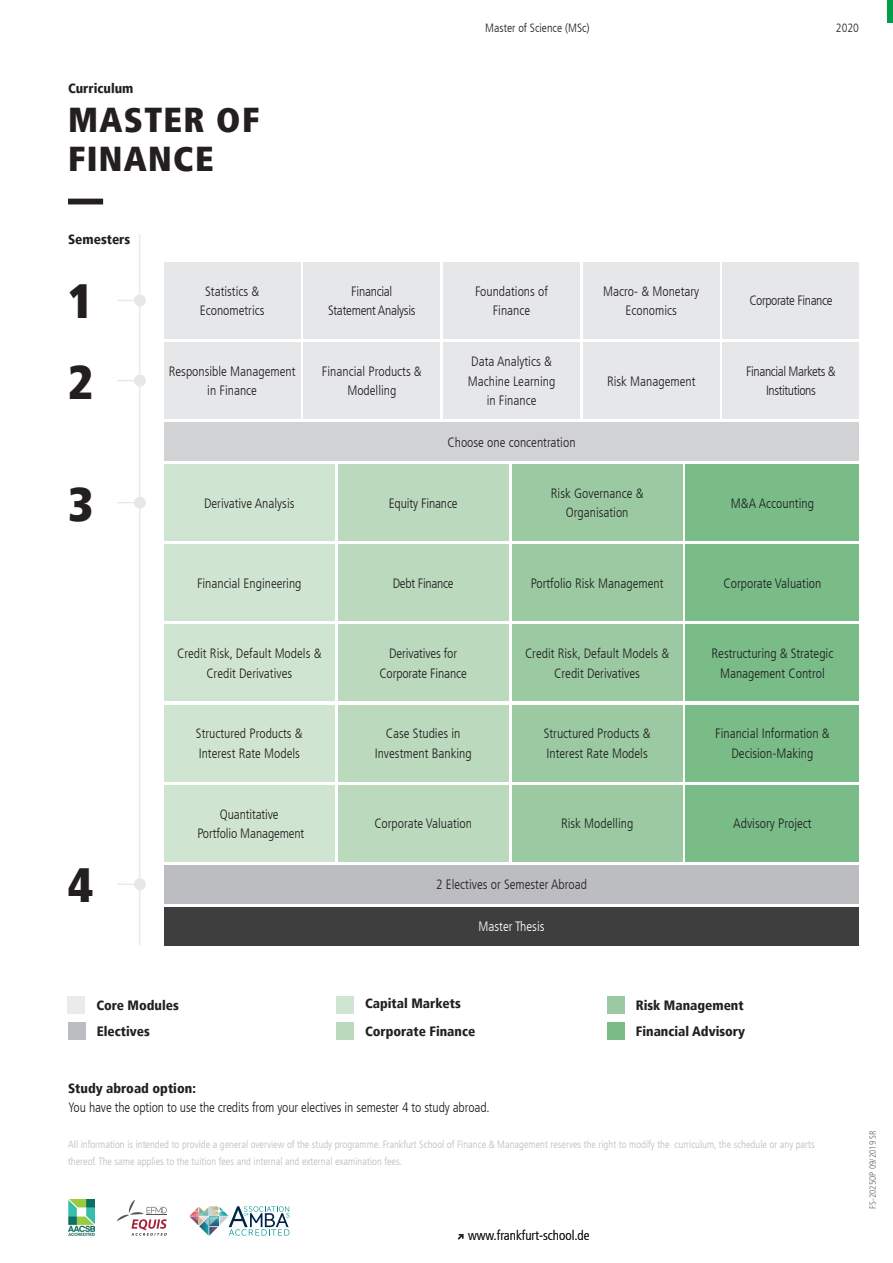
<style>
.page{position:relative;width:893px;height:1263px;background:#fff}
.page>*{position:absolute;margin:0;border:0;box-sizing:border-box;transform-origin:0 0}
.Einleitung_2019_-_gr{font:900 condensed 48px "Frutiger LT";color:#231f20}
.Einleitung_2019_-_gr-2{font:900 condensed 34.5px "Frutiger LT";letter-spacing:.04em;color:#231f20}
.t1{font:300 condensed 13.5px/19.5px "Frutiger LT";color:#231f20;text-align:center}
.Einleitung_2019_-_gr-3{font:900 condensed 13.5px "Frutiger LT";color:#231f20}
.t2{font:300 condensed 13.5px "Frutiger LT";letter-spacing:-.03em;color:#231f20}
.t3{font:300 condensed 13.5px "Frutiger LT";letter-spacing:-.02em;color:#231f20}
.t4{font:300 condensed 13.5px "Frutiger LT";color:#fff}
.t5{font:300 condensed 12px "Frutiger LT";color:#231f20}
.t6{font:300 condensed 10.5px/16.5px "Frutiger LT";color:#bcbdc0}
.t7{font:300 condensed 9px "Frutiger LT";color:#6b6768}
</style>
<div class="page">
<svg style="left:189px;top:1206px;width:100px;height:30px"></svg>
<img style="left:68px;top:1199px;width:26px;height:37px">
<svg style="left:117px;top:1200px;width:50px;height:36px"></svg>
<div style="left:887px;top:0;width:6px;height:23px;background:#009e4b"></div>
<svg style="left:458px;top:1234px;width:5px;height:5px"></svg>
<div style="left:68px;top:199px;width:35px;height:5px;background:#231f20"></div>
<svg style="left:117px;top:300px;width:17px;height:1px"></svg>
<div style="left:134px;top:294px;width:12px;height:12px;background:#e6e7e9;border-radius:50%"></div>
<svg style="left:117px;top:380px;width:17px;height:1px"></svg>
<div style="left:134px;top:375px;width:12px;height:11px;background:#e6e7e9;border-radius:50%"></div>
<svg style="left:117px;top:502px;width:17px;height:1px"></svg>
<div style="left:134px;top:497px;width:12px;height:12px;background:#e6e7e9;border-radius:50%"></div>
<svg style="left:117px;top:884px;width:17px;height:1px"></svg>
<div style="left:134px;top:878px;width:12px;height:12px;background:#e6e7e9;border-radius:50%"></div>
<hr style="left:139px;top:234px;width:1px;height:711px;background:#e6e7e9">
<div style="left:164px;top:342px;width:136px;height:77px;background:#e6e7e9"></div>
<div style="left:304px;top:342px;width:136px;height:77px;background:#e6e7e9"></div>
<div style="left:443px;top:342px;width:137px;height:77px;background:#e6e7e9"></div>
<div style="left:164px;top:262px;width:136px;height:77px;background:#e6e7e9"></div>
<div style="left:304px;top:262px;width:136px;height:77px;background:#e6e7e9"></div>
<div style="left:443px;top:262px;width:137px;height:77px;background:#e6e7e9"></div>
<div style="left:583px;top:262px;width:136px;height:77px;background:#e6e7e9"></div>
<div style="left:583px;top:342px;width:136px;height:77px;background:#e6e7e9"></div>
<div style="left:723px;top:262px;width:136px;height:77px;background:#e6e7e9"></div>
<div style="left:723px;top:342px;width:136px;height:77px;background:#e6e7e9"></div>
<div style="left:164px;top:422px;width:695px;height:39px;background:#d1d2d4"></div>
<div style="left:164px;top:907px;width:695px;height:38px;background:#3e3e3f"></div>
<div style="left:164px;top:865px;width:695px;height:38px;background:#bcbdc0"></div>
<div style="left:164px;top:464px;width:170px;height:77px;background:#d0e5d1"></div>
<div style="left:164px;top:544px;width:170px;height:77px;background:#d0e5d1"></div>
<div style="left:164px;top:625px;width:170px;height:76px;background:#d0e5d1"></div>
<div style="left:164px;top:705px;width:170px;height:76px;background:#d0e5d1"></div>
<div style="left:338px;top:464px;width:170px;height:77px;background:#bbd9bd"></div>
<div style="left:338px;top:544px;width:170px;height:77px;background:#bbd9bd"></div>
<div style="left:338px;top:625px;width:170px;height:76px;background:#bbd9bd"></div>
<div style="left:338px;top:705px;width:170px;height:76px;background:#bbd9bd"></div>
<div style="left:512px;top:464px;width:170px;height:77px;background:#9bcaa2"></div>
<div style="left:512px;top:544px;width:170px;height:77px;background:#9bcaa2"></div>
<div style="left:512px;top:625px;width:170px;height:76px;background:#9bcaa2"></div>
<div style="left:512px;top:705px;width:170px;height:76px;background:#9bcaa2"></div>
<div style="left:686px;top:464px;width:173px;height:77px;background:#79bc88"></div>
<div style="left:686px;top:544px;width:173px;height:77px;background:#79bc88"></div>
<div style="left:686px;top:625px;width:173px;height:76px;background:#79bc88"></div>
<div style="left:686px;top:705px;width:173px;height:76px;background:#79bc88"></div>
<div style="left:68px;top:997px;width:17px;height:17px;background:#ecebeb"></div>
<div style="left:68px;top:1023px;width:17px;height:17px;background:#bcbdc0"></div>
<div style="left:337px;top:997px;width:17px;height:17px;background:#d0e5d1"></div>
<div style="left:607px;top:997px;width:17px;height:17px;background:#9bcaa2"></div>
<div style="left:607px;top:1023px;width:17px;height:17px;background:#79bc88"></div>
<div style="left:336px;top:1023px;width:18px;height:17px;background:#bbd9bd"></div>
<div style="left:164px;top:785px;width:170px;height:76px;background:#d0e5d1"></div>
<div style="left:338px;top:785px;width:170px;height:76px;background:#bbd9bd"></div>
<div style="left:512px;top:785px;width:170px;height:76px;background:#9bcaa2"></div>
<div style="left:686px;top:785px;width:173px;height:76px;background:#79bc88"></div>
<p class="Einleitung_2019_-_gr-3" style="left:68px;top:80px;width:67px">Curriculum</p>
<p class="Einleitung_2019_-_gr-2" style="left:68px;top:98px;width:193px">MASTER OF</p>
<p class="Einleitung_2019_-_gr-2" style="left:68px;top:137px;width:147px">FINANCE</p>
<p class="t5" style="left:485px;top:21px;width:106px">Master of Science (MSc)</p>
<p class="t5" style="left:836px;top:21px;width:25px">2020</p>
<p class="Einleitung_2019_-_gr-3" style="left:68px;top:231px;width:64px">Semesters</p>
<p class="Einleitung_2019_-_gr" style="left:68px;top:272px;width:26px">1</p>
<p class="t1" style="left:205px;top:281px;width:55px">Statistics &amp;</p>
<p class="t1" style="left:200px;top:301px;width:66px">Econometrics</p>
<p class="t3" style="left:351px;top:283px;width:43px">Financial</p>
<p class="t3" style="left:328px;top:303px;width:89px">Statement Analysis</p>
<p class="t1" style="left:475px;top:281px;width:74px">Foundations of</p>
<p class="t1" style="left:493px;top:301px;width:39px">Finance</p>
<p class="t1" style="left:603px;top:281px;width:97px">Macro- &amp; Monetary</p>
<p class="t1" style="left:625px;top:301px;width:53px">Economics</p>
<p class="t2" style="left:749px;top:293px;width:85px">Corporate Finance</p>
<p class="Einleitung_2019_-_gr" style="left:68px;top:353px;width:26px">2</p>
<p class="t1" style="left:169px;top:362px;width:128px">Responsible Management in Finance</p>
<p class="t1" style="left:322px;top:362px;width:101px">Financial Products &amp;</p>
<p class="t1" style="left:347px;top:381px;width:51px">Modelling</p>
<p class="t1" style="left:471px;top:352px;width:82px">Data Analytics &amp;</p>
<p class="t1" style="left:468px;top:371px;width:89px">Machine Learning</p>
<p class="t1" style="left:487px;top:391px;width:51px">in Finance</p>
<p class="t1" style="left:607px;top:371px;width:90px">Risk Management</p>
<p class="t2" style="left:746px;top:364px;width:91px">Financial Markets &amp;</p>
<p class="t2" style="left:766px;top:383px;width:51px">Institutions</p>
<p class="t1" style="left:447px;top:432px;width:130px">Choose one concentration</p>
<p class="Einleitung_2019_-_gr" style="left:68px;top:475px;width:26px">3</p>
<p class="t1" style="left:204px;top:493px;width:92px">Derivative Analysis</p>
<p class="t1" style="left:389px;top:493px;width:70px">Equity Finance</p>
<p class="t1" style="left:551px;top:484px;width:94px">Risk Governance &amp;</p>
<p class="t1" style="left:566px;top:503px;width:64px">Organisation</p>
<p class="t1" style="left:731px;top:493px;width:85px">M&amp;A Accounting</p>
<p class="t1" style="left:197px;top:574px;width:106px">Financial Engineering</p>
<p class="t3" style="left:393px;top:575px;width:63px">Debt Finance</p>
<p class="t1" style="left:531px;top:574px;width:134px">Portfolio Risk Management</p>
<p class="t1" style="left:724px;top:574px;width:99px">Corporate Valuation</p>
<p class="t1" style="left:177px;top:644px;width:146px">Credit Risk, Default Models &amp;</p>
<p class="t1" style="left:206px;top:663px;width:87px">Credit Derivatives</p>
<p class="t1" style="left:389px;top:644px;width:69px">Derivatives for</p>
<p class="t1" style="left:380px;top:663px;width:89px">Corporate Finance</p>
<p class="t1" style="left:525px;top:644px;width:146px">Credit Risk, Default Models &amp;</p>
<p class="t1" style="left:554px;top:663px;width:87px">Credit Derivatives</p>
<p class="t1" style="left:712px;top:644px;width:123px">Restructuring &amp; Strategic</p>
<p class="t1" style="left:720px;top:663px;width:106px">Management Control</p>
<p class="t1" style="left:196px;top:724px;width:108px">Structured Products &amp;</p>
<p class="t1" style="left:199px;top:744px;width:103px">Interest Rate Models</p>
<p class="t1" style="left:386px;top:724px;width:76px">Case Studies in</p>
<p class="t1" style="left:375px;top:744px;width:99px">Investment Banking</p>
<p class="t1" style="left:544px;top:724px;width:108px">Structured Products &amp;</p>
<p class="t1" style="left:546px;top:744px;width:103px">Interest Rate Models</p>
<p class="t1" style="left:715px;top:724px;width:116px">Financial Information &amp;</p>
<p class="t1" style="left:731px;top:744px;width:84px">Decision-Making</p>
<p class="Einleitung_2019_-_gr" style="left:68px;top:856px;width:26px">4</p>
<p class="t1" style="left:220px;top:804px;width:60px">Quantitative</p>
<p class="t1" style="left:197px;top:824px;width:108px">Portfolio Management</p>
<p class="Einleitung_2019_-_gr-3" style="left:96px;top:997px;width:84px">Core Modules</p>
<p class="Einleitung_2019_-_gr-3" style="left:97px;top:1023px;width:55px">Electives</p>
<p class="t1" style="left:374px;top:814px;width:99px">Corporate Valuation</p>
<p class="t1" style="left:561px;top:814px;width:74px">Risk Modelling</p>
<p class="t1" style="left:733px;top:814px;width:80px">Advisory Project</p>
<p class="t1" style="left:436px;top:875px;width:153px">2 Electives or Semester Abroad</p>
<p class="t4" style="left:479px;top:919px;width:68px">Master Thesis</p>
<p class="Einleitung_2019_-_gr-3" style="left:365px;top:995px;width:97px">Capital Markets</p>
<p class="Einleitung_2019_-_gr-3" style="left:636px;top:997px;width:110px">Risk Management</p>
<p class="Einleitung_2019_-_gr-3" style="left:365px;top:1023px;width:112px">Corporate Finance</p>
<p class="Einleitung_2019_-_gr-3" style="left:636px;top:1023px;width:111px">Financial Advisory</p>
<p class="Einleitung_2019_-_gr-3" style="left:68px;top:1080px;width:129px">Study abroad option:</p>
<p class="t1" style="left:68px;top:1098px;width:423px">You have the option to use the credits from your electives in semester 4 to study abroad.</p>
<p class="t6" style="left:68px;top:1136px;width:748px">All information is intended to provide a general overview of the study programme. Frankfurt School of Finance &amp; Management reserves the right to modify the curriculum, the schedule or any parts thereof. The same applies to the tuition fees and internal and external examination fees.</p>
<p class="t7" style="left:868px;top:1208px;width:79px;rotate:-90deg">FS-2025OP 09/2019 SR</p>
<p class="t1" style="left:468px;top:1225px;width:123px">www.frankfurt-school.de</p>
</div>
